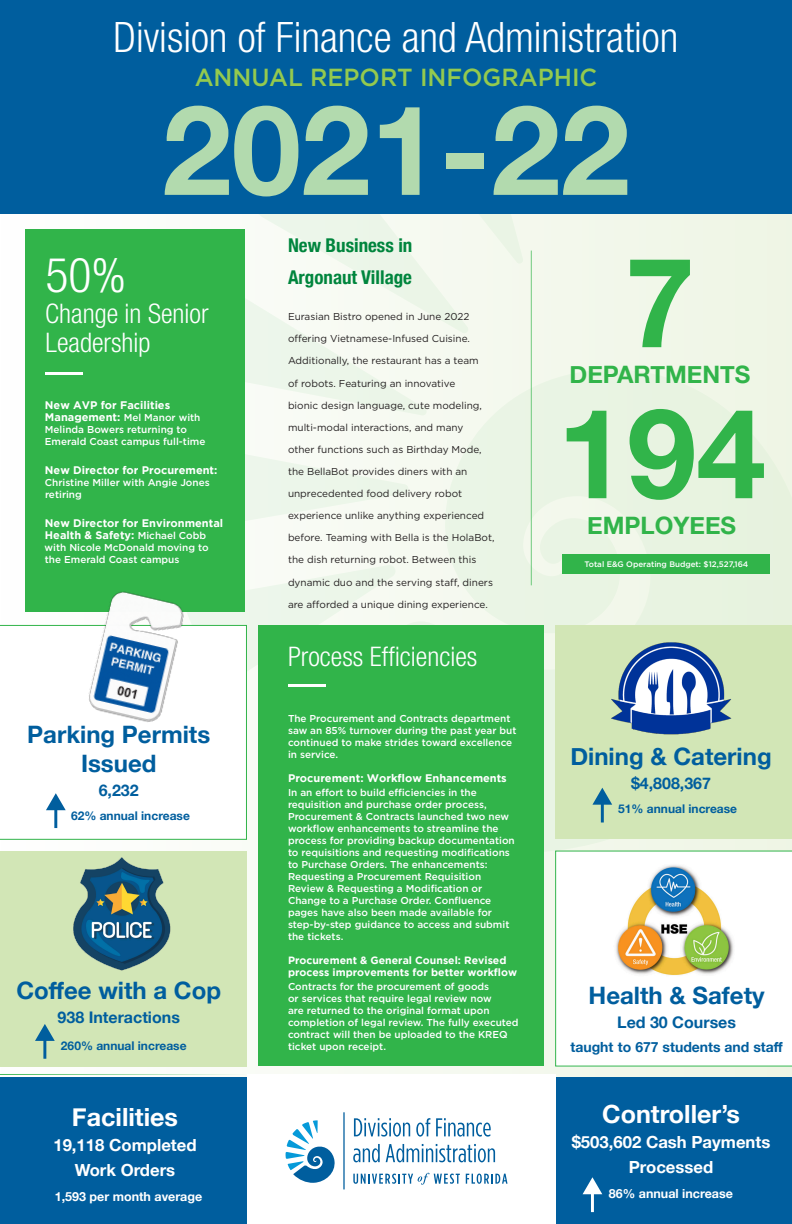
<style>
.page{position:relative;width:792px;height:1224px;background:#fff}
.page>*{position:absolute;margin:0;border:0;box-sizing:border-box;transform-origin:0 0}
.t1{font:700 125px "Helvetica Neue";color:#b2daae}
.t2{font:700 125px "Helvetica Neue";color:#31b44a}
.t3{font:300 condensed 48px "Helvetica Neue LT Pro";color:#fff}
.t4{font:300 condensed 42px "Helvetica Neue LT Pro";color:#fff}
.t5{font:300 condensed 27px/29px "Helvetica Neue LT Pro";color:#fff}
.t6{font:700 25.1px "Helvetica Neue";color:#fff}
.t7{font:500 24.7px "Gotham";color:#94ca4e}
.t8{font:700 24px "Helvetica Neue";color:#005e9e}
.t9{font:700 24px "Helvetica Neue";color:#31b44a}
.t10{font:700 condensed 19px "Helvetica Neue";color:#00853d}
.t11{font:700 16.7px "Helvetica Neue";color:#fff}
.t12{font:700 16px "Helvetica Neue";color:#005e9e}
.t13{font:700 14px "Helvetica Neue";color:#005e9e}
.t14{font:700 12.5px "Helvetica Neue";color:#fff}
.t15{font:700 12px "Helvetica Neue";color:#005e9e}
.t16{font:700 11px/12px "Gotham";color:#fff}
.t17{font:700 10.5px/12px "Gotham";color:#fff}
.t18{font:500 10px/12px "Gotham";color:#fff}
.t19{font:10px "Gotham";color:#231f20}
.t20{font:500 8px "Gotham";color:#fff}
.s1{font-weight:700;font-size:11px}
.s2{font-weight:500;font-size:10px}
</style>
<div class="page">
<div style="left:0;top:200px;width:792px;height:1024px;background:linear-gradient(to right,#fbfdfa,#e9f3e0)"></div>
<div style="left:0;top:1078px;width:792px;height:146px;background:#005e9e"></div>
<svg style="left:0;top:625px;width:247px;height:215px"></svg>
<div style="left:0;top:851px;width:246px;height:215px;background:#d2e6b6"></div>
<div style="left:25px;top:229px;width:219px;height:383px;background:#31b44a"></div>
<div style="left:0;top:0;width:792px;height:213px;background:#005e9e"></div>
<hr style="left:45px;top:372px;width:37px;height:2px;background:#fff">
<div style="left:258px;top:625px;width:286px;height:441px;background:#31b44a"></div>
<div style="left:556px;top:625px;width:236px;height:214px;background:#d2e6b6"></div>
<svg style="left:555px;top:851px;width:237px;height:216px"></svg>
<div style="left:563px;top:555px;width:207px;height:19px;background:#31b44a"></div>
<img style="left:85px;top:591px;width:104px;height:136px">
<hr style="left:531px;top:251px;width:1px;height:334px;background:#31b44a">
<hr style="left:288px;top:684px;width:37px;height:2px;background:#fff">
<img style="left:73px;top:857px;width:98px;height:114px">
<img style="left:611px;top:642px;width:121px;height:93px">
<svg style="left:46px;top:793px;width:20px;height:17px"></svg>
<hr style="left:54px;top:807px;width:3px;height:21px;background:#005e9e">
<svg style="left:592px;top:788px;width:20px;height:17px"></svg>
<hr style="left:601px;top:801px;width:3px;height:22px;background:#005e9e">
<svg style="left:35px;top:1024px;width:20px;height:17px"></svg>
<hr style="left:43px;top:1038px;width:3px;height:21px;background:#005e9e">
<svg style="left:0;top:1074px;width:246px;height:4px"></svg>
<svg style="left:583px;top:1177px;width:19px;height:17px"></svg>
<hr style="left:591px;top:1191px;width:3px;height:21px;background:#fff">
<div style="left:247px;top:1074px;width:309px;height:150px;background:#fff"></div>
<svg style="left:286px;top:1120px;width:49px;height:63px"></svg>
<hr style="left:343px;top:1112px;width:2px;height:78px;background:#005e9e">
<svg style="left:353px;top:1173px;width:107px;height:12px"></svg>
<svg style="left:466px;top:1174px;width:42px;height:10px"></svg>
<svg style="left:354px;top:1118px;width:56px;height:19px"></svg>
<svg style="left:416px;top:1118px;width:14px;height:19px"></svg>
<svg style="left:436px;top:1118px;width:55px;height:19px"></svg>
<svg style="left:353px;top:1144px;width:27px;height:18px"></svg>
<svg style="left:386px;top:1144px;width:109px;height:18px"></svg>
<img style="left:614px;top:862px;width:124px;height:121px">
<p class="t4" style="left:113px;top:13px;width:567px">Division of Finance and Administration</p>
<p class="t7" style="left:195px;top:61px;width:404px">ANNUAL REPORT INFOGRAPHIC</p>
<p class="t1" style="left:162px;top:52px;width:469px">2021-22</p>
<p class="t3" style="left:45px;top:247px;width:82px">50%</p>
<p class="t5" style="left:45px;top:299px;width:165px">Change in Senior<br>Leadership</p>
<p class="t16" style="left:45px;top:399px;width:127px">New AVP for Facilities</p>
<p class="t18" style="left:45px;top:412px;width:162px"><span class="s1">Management:</span> Mel Manor with<br>Melinda Bowers returning to<br>Emerald Coast campus full-time</p>
<p class="t16" style="left:45px;top:464px;width:174px">New Director for Procurement:</p>
<p class="t18" style="left:45px;top:476px;width:167px">Christine Miller with Angie Jones retiring</p>
<p class="t16" style="left:45px;top:516px;width:180px">New Director for Environmental<br>Health &amp; Safety: <span class="s2">Michael Cobb</span></p>
<p class="t18" style="left:45px;top:541px;width:166px">with Nicole McDonald moving to the Emerald Coast campus</p>
<p class="t8" style="left:27px;top:716px;width:185px">Parking Permits</p>
<p class="t8" style="left:81px;top:744px;width:77px">Issued</p>
<p class="t12" style="left:99px;top:777px;width:42px">6,232</p>
<p class="t15" style="left:71px;top:806px;width:120px">62% annual increase</p>
<p class="t8" style="left:16px;top:971px;width:206px">Coffee with a Cop</p>
<p class="t12" style="left:58px;top:1004px;width:124px">938 Interactions</p>
<p class="t15" style="left:61px;top:1036px;width:127px">260% annual increase</p>
<p class="t6" style="left:72px;top:1097px;width:108px">Facilities</p>
<p class="t11" style="left:53px;top:1132px;width:145px">19,118 Completed</p>
<p class="t11" style="left:75px;top:1157px;width:102px">Work Orders</p>
<p class="t14" style="left:55px;top:1187px;width:149px">1,593 per month average</p>
<p class="t10" style="left:288px;top:230px;width:126px">New Business in</p>
<p class="t10" style="left:288px;top:261px;width:126px">Argonaut Village</p>
<p class="t19" style="left:288px;top:310px;width:183px">Eurasian Bistro opened in June 2022</p>
<p class="t19" style="left:288px;top:332px;width:184px">offering Vietnamese-Infused Cuisine.</p>
<p class="t19" style="left:288px;top:354px;width:192px">Additionally, the restaurant has a team</p>
<p class="t19" style="left:288px;top:377px;width:169px">of robots. Featuring an innovative</p>
<p class="t19" style="left:288px;top:399px;width:195px">bionic design language, cute modeling,</p>
<p class="t19" style="left:288px;top:421px;width:177px">multi-modal interactions, and many</p>
<p class="t19" style="left:288px;top:443px;width:195px">other functions such as Birthday Mode,</p>
<p class="t19" style="left:288px;top:465px;width:181px">the BellaBot provides diners with an</p>
<p class="t19" style="left:288px;top:487px;width:176px">unprecedented food delivery robot</p>
<p class="t19" style="left:288px;top:509px;width:198px">experience unlike anything experienced</p>
<p class="t19" style="left:288px;top:531px;width:208px">before. Teaming with Bella is the HolaBot,</p>
<p class="t19" style="left:288px;top:554px;width:190px">the dish returning robot. Between this</p>
<p class="t19" style="left:288px;top:576px;width:207px">dynamic duo and the serving staff, diners</p>
<p class="t19" style="left:288px;top:598px;width:201px">are afforded a unique dining experience.</p>
<p class="t5" style="left:288px;top:642px;width:191px">Process Efficiencies</p>
<p class="t18" style="left:288px;top:712px;width:230px">The Procurement and Contracts department saw an 85% turnover during the past year but continued to make strides toward excellence in service.</p>
<p class="t16" style="left:288px;top:771px;width:220px">Procurement: Workflow Enhancements</p>
<p class="t18" style="left:288px;top:786px;width:228px">In an effort to build efficiencies in the requisition and purchase order process, Procurement &amp; Contracts launched two new workflow enhancements to streamline the process for providing backup documentation to requisitions and requesting modifications to Purchase Orders. The enhancements:<br>Requesting a Procurement Requisition Review &amp; Requesting a Modification or Change to a Purchase Order. Confluence pages have also been made available for step-by-step guidance to access and submit the tickets.</p>
<p class="t17" style="left:288px;top:954px;width:231px">Procurement &amp; General Counsel: Revised process improvements for better workflow</p>
<p class="t18" style="left:288px;top:981px;width:232px">Contracts for the procurement of goods<br>or services that require legal review now<br>are returned to the original format upon completion of legal review. The fully executed contract will then be uploaded to the KREQ ticket upon receipt.</p>
<p class="t2" style="left:625px;top:205px;width:71px">7</p>
<p class="t9" style="left:570px;top:356px;width:182px">DEPARTMENTS</p>
<p class="t2" style="left:557px;top:356px;width:210px">194</p>
<p class="t9" style="left:587px;top:507px;width:150px">EMPLOYEES</p>
<p class="t20" style="left:584px;top:559px;width:165px">Total E&amp;G Operating Budget: $12,527,164</p>
<p class="t8" style="left:570px;top:737px;width:203px">Dining &amp; Catering</p>
<p class="t12" style="left:631px;top:770px;width:82px">$4,808,367</p>
<p class="t15" style="left:618px;top:799px;width:120px">51% annual increase</p>
<p class="t8" style="left:589px;top:977px;width:178px">Health &amp; Safety</p>
<p class="t12" style="left:617px;top:1010px;width:120px">Led 30 Courses</p>
<p class="t13" style="left:570px;top:1036px;width:214px">taught to 677 students and staff</p>
<p class="t6" style="left:602px;top:1095px;width:139px">Controller’s</p>
<p class="t11" style="left:572px;top:1129px;width:200px">$503,602 Cash Payments</p>
<p class="t11" style="left:629px;top:1154px;width:86px">Processed</p>
<p class="t14" style="left:609px;top:1184px;width:126px">86% annual increase</p>
</div>
